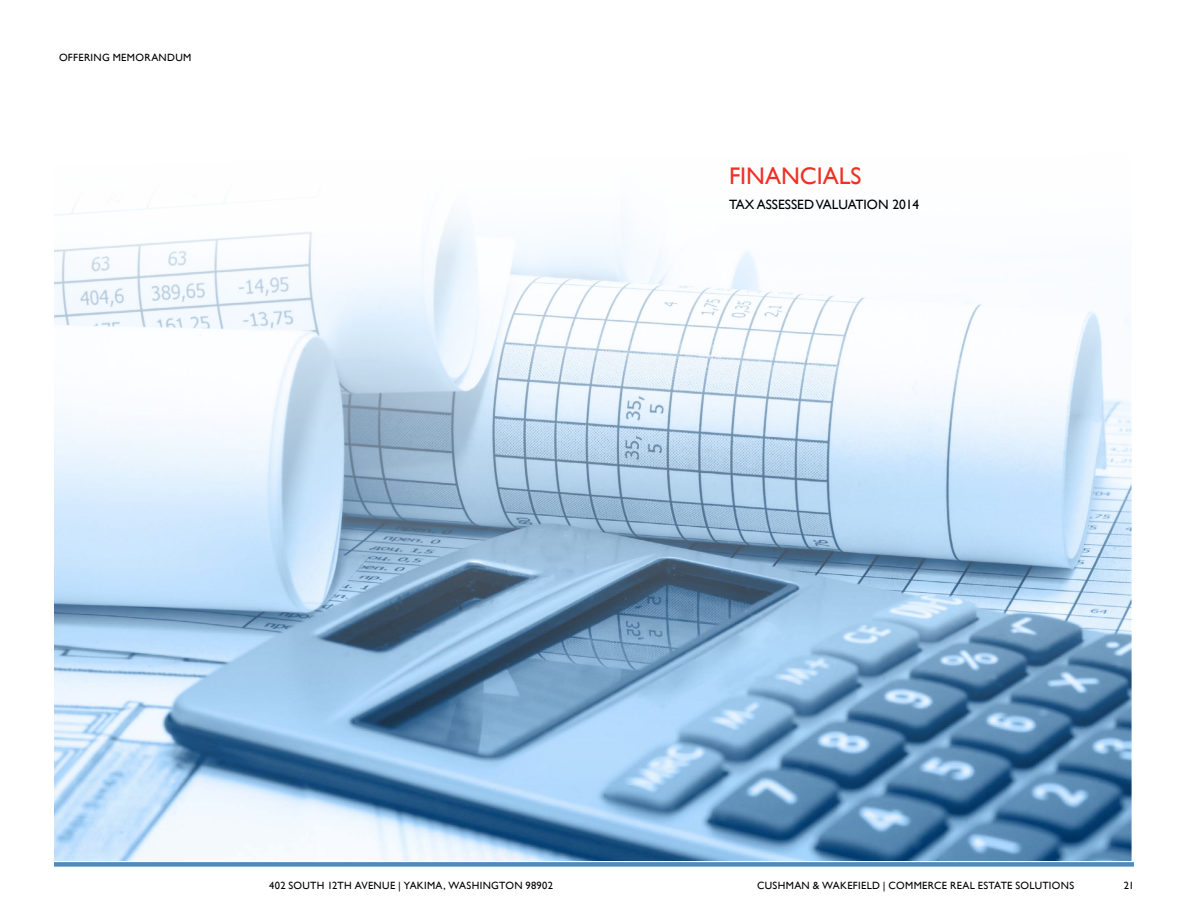
<style>
.page{position:relative;width:1188px;height:918px;background:#fff}
.page>*{position:absolute;margin:0;border:0;box-sizing:border-box;transform-origin:0 0}
.t1{font:24px "Gill Sansfor CW";color:#ee3124}
.t2{font:13.5px "Gill Sansfor CW";color:#000}
.t3{font:10.5px "Gill Sansfor CW";letter-spacing:.03em;color:#000}
</style>
<div class="page">
<div style="left:54px;top:862px;width:1080px;height:5px;background:#4f8abe"></div>
<img style="left:54px;top:207px;width:1077px;height:654px">
<p class="t3" style="left:59px;top:51px;width:134px">OFFERING MEMORANDUM</p>
<h1 class="t1" style="left:729px;top:159px;width:14px">FINANCIALS</h1>
<p class="t2" style="left:729px;top:195px;width:192px">TAX ASSESSED VALUATIO N 2014</p>
<p class="t3" style="left:269px;top:878px;width:285px">402 SOUTH 12TH AVENUE | YAKIMA, WASHINGTON 98902</p>
<p class="t3" style="left:757px;top:878px;width:319px">CUSHMAN &amp; WAKEFIELD | COMMERCE REAL ESTATE SOLUTIONS</p>
<p class="t3" style="left:1124px;top:878px;width:12px">21</p>
</div>
